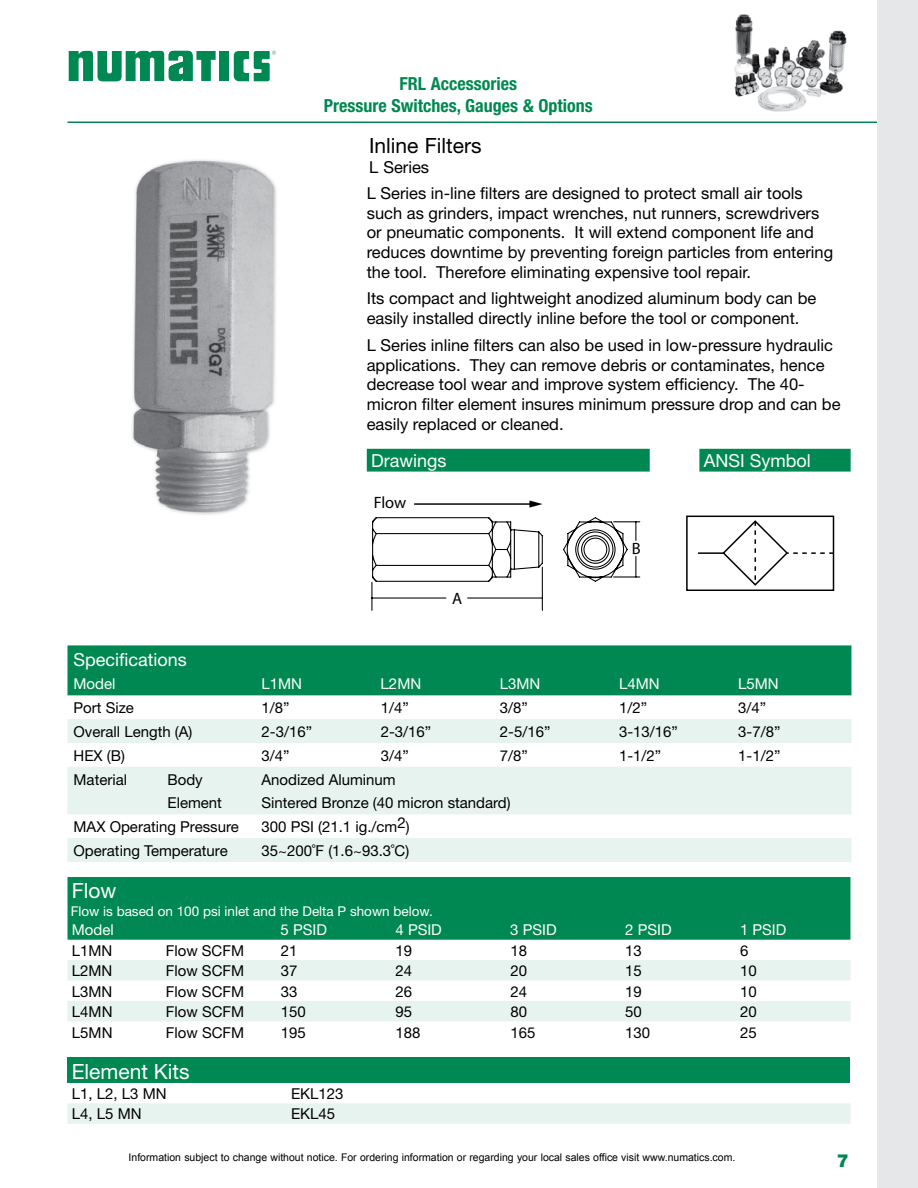
<style>
.page{position:relative;width:918px;height:1188px;background:#fff}
.page>*{position:absolute;margin:0;border:0;box-sizing:border-box;transform-origin:0 0}
.t1{font:21px "Helvetica Neue";color:#fff}
.t2{font:21px "Helvetica Neue";color:#000}
.t3{font:700 condensed 18px/21.6px "Helvetica Neue";color:#008852;text-align:center}
.t4{font:18px "Helvetica Neue";color:#fff}
.t5{font:900 18px "Helvetica Neue";color:#008852}
.t6{font:16.5px/19.8px "Helvetica Neue";color:#000}
.t7{font:16.5px "Myriad";color:#000}
.t8{font:15px "Helvetica Neue";color:#000}
.t9{font:15px "Helvetica Neue";color:#fff}
.t10{font:13.5px "Helvetica Neue";color:#fff}
.t11{font:10.5px "Arial";color:#000}
</style>
<div class="page">
<hr style="left:68px;top:121px;width:846px;height:2px;background:#008852">
<div style="left:878px;top:0;width:40px;height:1188px;background:#e6e7e8"></div>
<div style="left:219px;top:51px;width:10px;height:30px;background:#008852"></div>
<svg style="left:234px;top:51px;width:42px;height:30px"></svg>
<svg style="left:69px;top:51px;width:147px;height:30px"></svg>
<img style="left:734px;top:14px;width:113px;height:98px">
<div style="left:68px;top:645px;width:783px;height:50px;background:#008852"></div>
<svg style="left:68px;top:719px;width:783px;height:143px;fill:#e6f3ee"></svg>
<img style="left:132px;top:160px;width:145px;height:355px">
<svg style="left:371px;top:517px;width:269px;height:94px"></svg>
<hr style="left:614px;top:576px;width:26px;height:2px;background:#000">
<svg style="left:686px;top:515px;width:148px;height:76px"></svg>
<svg style="left:414px;top:501px;width:129px;height:7px"></svg>
<div style="left:68px;top:877px;width:783px;height:63px;background:#008852"></div>
<svg style="left:68px;top:960px;width:783px;height:61px;fill:#e6f3ee"></svg>
<svg style="left:367px;top:449px;width:484px;height:23px;background:#1e9666"></svg>
<div style="left:68px;top:1058px;width:782px;height:25px;background:#008852"></div>
<div style="left:68px;top:1103px;width:782px;height:21px;background:#e6f3ee"></div>
<p class="t3" style="left:324px;top:73px;width:270px">FRL Accessories<br>Pressure Switches, Gauges &amp; Options</p>
<p class="t2" style="left:369px;top:133px;width:114px">Inline Filters</p>
<p class="t6" style="left:369px;top:157px;width:62px">L Series</p>
<p class="t6" style="left:367px;top:183px;width:468px">L Series in-line filters are designed to protect small air tools such as grinders, impact wrenches, nut runners, screwdrivers or pneumatic components. It will extend component life and reduces downtime by preventing foreign particles from entering the tool. Therefore eliminating expensive tool repair.</p>
<p class="t6" style="left:367px;top:288px;width:451px">Its compact and lightweight anodized aluminum body can be easily installed directly inline before the tool or component.</p>
<p class="t6" style="left:367px;top:335px;width:475px">L Series inline filters can also be used in low-pressure hydraulic applications. They can remove debris or contaminates, hence decrease tool wear and improve system efficiency. The 40- micron filter element insures minimum pressure drop and can be easily replaced or cleaned.</p>
<p class="t4" style="left:371px;top:450px;width:77px">Drawings</p>
<p class="t4" style="left:704px;top:450px;width:109px">ANSI Symbol</p>
<p class="t7" style="left:374px;top:494px;width:34px">Flow</p>
<p class="t7" style="left:452px;top:590px;width:12px">A</p>
<p class="t7" style="left:632px;top:541px;width:10px">B</p>
<p class="t4" style="left:74px;top:648px;width:115px">Specifications</p>
<p class="t9" style="left:74px;top:675px;width:43px">Model</p>
<p class="t9" style="left:261px;top:675px;width:42px">L1MN</p>
<p class="t9" style="left:381px;top:675px;width:42px">L2MN</p>
<p class="t9" style="left:500px;top:675px;width:42px">L3MN</p>
<p class="t9" style="left:619px;top:675px;width:42px">L4MN</p>
<p class="t9" style="left:738px;top:675px;width:42px">L5MN</p>
<p class="t8" style="left:74px;top:699px;width:62px">Port Size</p>
<p class="t8" style="left:261px;top:699px;width:30px">1/8”</p>
<p class="t8" style="left:381px;top:699px;width:30px">1/4”</p>
<p class="t8" style="left:500px;top:699px;width:30px">3/8”</p>
<p class="t8" style="left:619px;top:699px;width:30px">1/2”</p>
<p class="t8" style="left:738px;top:699px;width:30px">3/4”</p>
<p class="t8" style="left:74px;top:723px;width:120px">Overall Length (A)</p>
<p class="t8" style="left:262px;top:723px;width:52px">2-3/16”</p>
<p class="t8" style="left:381px;top:723px;width:52px">2-3/16”</p>
<p class="t8" style="left:500px;top:723px;width:52px">2-5/16”</p>
<p class="t8" style="left:619px;top:723px;width:60px">3-13/16”</p>
<p class="t8" style="left:738px;top:723px;width:44px">3-7/8”</p>
<p class="t8" style="left:74px;top:746px;width:53px">HEX (B)</p>
<p class="t8" style="left:262px;top:746px;width:30px">3/4”</p>
<p class="t8" style="left:381px;top:746px;width:30px">3/4”</p>
<p class="t8" style="left:500px;top:746px;width:30px">7/8”</p>
<p class="t8" style="left:619px;top:746px;width:44px">1-1/2”</p>
<p class="t8" style="left:738px;top:746px;width:44px">1-1/2”</p>
<p class="t8" style="left:74px;top:770px;width:55px">Material</p>
<p class="t8" style="left:168px;top:770px;width:37px">Body</p>
<p class="t8" style="left:262px;top:770px;width:136px">Anodized Aluminum</p>
<p class="t8" style="left:168px;top:794px;width:56px">Element</p>
<p class="t8" style="left:262px;top:794px;width:251px">Sintered Bronze (40 micron standard)</p>
<p class="t8" style="left:74px;top:818px;width:167px">MAX Operating Pressure</p>
<p class="t8" style="left:262px;top:818px;width:150px">300 PSI (21. 1 ig./cm2)</p>
<p class="t8" style="left:74px;top:842px;width:156px">Operating Temperature</p>
<p class="t8" style="left:262px;top:842px;width:149px">35~200˚F (1. 6~93.3˚C)</p>
<p class="t1" style="left:72px;top:878px;width:46px">Flow</p>
<p class="t10" style="left:71px;top:903px;width:361px">Flow is based on 100 psi inlet and the Delta P shown below.</p>
<p class="t9" style="left:72px;top:921px;width:43px">Model</p>
<p class="t9" style="left:281px;top:921px;width:48px">5 PSID</p>
<p class="t9" style="left:395px;top:921px;width:48px">4 PSID</p>
<p class="t9" style="left:510px;top:921px;width:48px">3 PSID</p>
<p class="t9" style="left:625px;top:921px;width:48px">2 PSID</p>
<p class="t9" style="left:740px;top:921px;width:48px">1 PSID</p>
<p class="t8" style="left:72px;top:942px;width:42px">L1MN</p>
<p class="t8" style="left:166px;top:942px;width:80px">Flow SCFM</p>
<p class="t8" style="left:281px;top:942px;width:18px">21</p>
<p class="t8" style="left:396px;top:942px;width:18px">19</p>
<p class="t8" style="left:510px;top:942px;width:18px">18</p>
<p class="t8" style="left:625px;top:942px;width:18px">13</p>
<p class="t8" style="left:740px;top:942px;width:10px">6</p>
<p class="t8" style="left:72px;top:962px;width:42px">L2MN</p>
<p class="t8" style="left:166px;top:962px;width:80px">Flow SCFM</p>
<p class="t8" style="left:281px;top:962px;width:18px">37</p>
<p class="t8" style="left:396px;top:962px;width:18px">24</p>
<p class="t8" style="left:510px;top:962px;width:18px">20</p>
<p class="t8" style="left:625px;top:962px;width:18px">15</p>
<p class="t8" style="left:740px;top:962px;width:18px">10</p>
<p class="t8" style="left:72px;top:982px;width:42px">L3MN</p>
<p class="t8" style="left:166px;top:982px;width:80px">Flow SCFM</p>
<p class="t8" style="left:281px;top:982px;width:18px">33</p>
<p class="t8" style="left:396px;top:982px;width:18px">26</p>
<p class="t8" style="left:510px;top:982px;width:18px">24</p>
<p class="t8" style="left:625px;top:982px;width:18px">19</p>
<p class="t8" style="left:740px;top:982px;width:18px">10</p>
<p class="t8" style="left:72px;top:1003px;width:42px">L4MN</p>
<p class="t8" style="left:166px;top:1003px;width:80px">Flow SCFM</p>
<p class="t8" style="left:281px;top:1003px;width:27px">150</p>
<p class="t8" style="left:396px;top:1003px;width:18px">95</p>
<p class="t8" style="left:510px;top:1003px;width:18px">80</p>
<p class="t8" style="left:625px;top:1003px;width:18px">50</p>
<p class="t8" style="left:740px;top:1003px;width:18px">20</p>
<p class="t8" style="left:72px;top:1023px;width:42px">L5MN</p>
<p class="t8" style="left:166px;top:1023px;width:80px">Flow SCFM</p>
<p class="t8" style="left:281px;top:1023px;width:27px">195</p>
<p class="t8" style="left:396px;top:1023px;width:27px">188</p>
<p class="t8" style="left:510px;top:1023px;width:27px">165</p>
<p class="t8" style="left:625px;top:1023px;width:27px">130</p>
<p class="t8" style="left:740px;top:1023px;width:18px">25</p>
<p class="t1" style="left:72px;top:1059px;width:119px">Element Kits</p>
<p class="t8" style="left:72px;top:1085px;width:96px">L1, L2, L3 MN</p>
<p class="t8" style="left:291px;top:1085px;width:54px">EKL123</p>
<p class="t8" style="left:72px;top:1105px;width:71px">L4, L5 MN</p>
<p class="t8" style="left:291px;top:1105px;width:46px">EKL45</p>
<p class="t11" style="left:129px;top:1152px;width:608px">Information subject to change without notice. For ordering information or regarding your local sales office visit www.numatics.com.</p>
<p class="t5" style="left:837px;top:1150px;width:14px">7</p>
</div>
